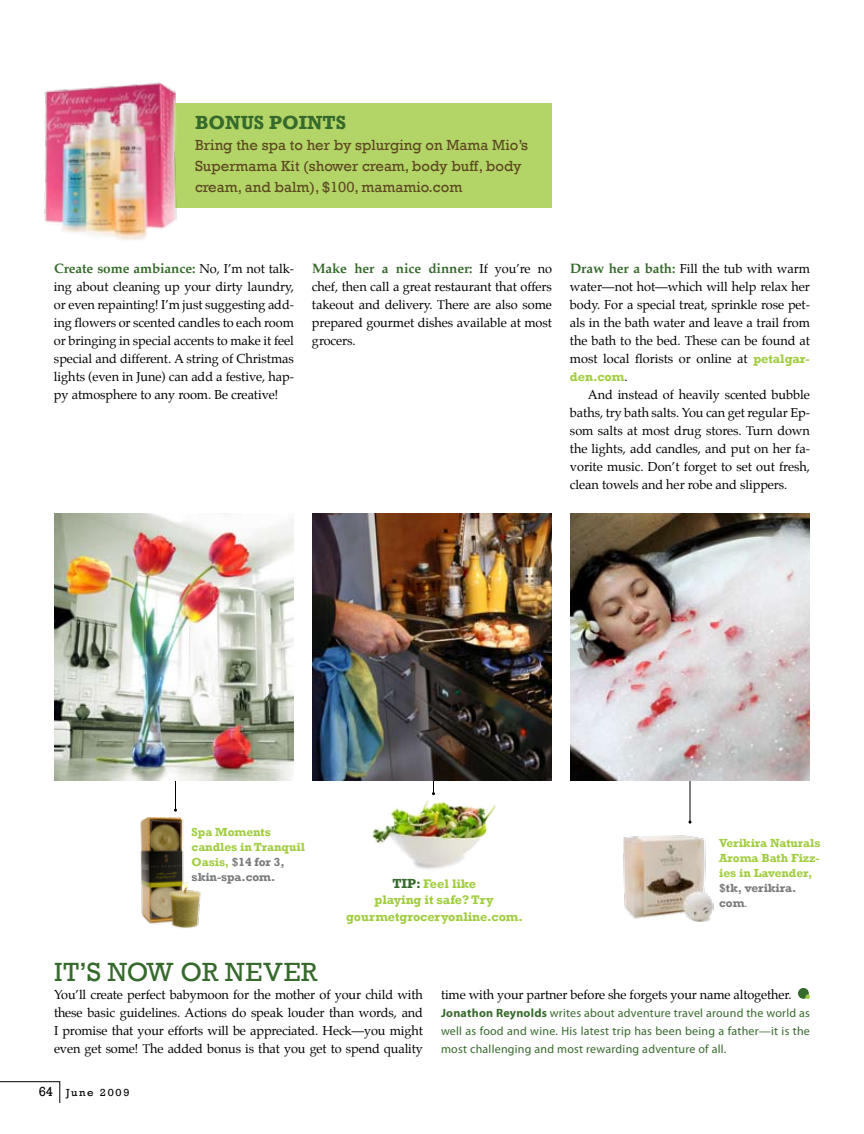
<style>
.page{position:relative;width:864px;height:1134px;background:#fff}
.page>*{position:absolute;margin:0;border:0;box-sizing:border-box;transform-origin:0 0}
.t1{font:27px "Rockwell";letter-spacing:.02em;color:#366a2c}
.t2{font:700 19.5px "Rockwell";color:#366a2c}
.t3{font:15px/21px "Rockwell";color:#5d4821}
.t4{font:700 13.5px "Palatino";letter-spacing:-.005em;color:#366a2c}
.t5{font:12.75px/18px "Palatino";letter-spacing:-.005em;color:#000;text-align:justify}
.t6{font:700 12.75px/16.5px "Rockwell";letter-spacing:-.005em;color:#a1cd41;text-align:center}
.t7{font:12px/18px "Myriad Pro";letter-spacing:.02em;color:#366a2c;text-align:justify}
.t8{font:700 12px/15px "Rockwell";letter-spacing:-.005em;color:#a1cd41}
.t9{font:700 12px/15px "Rockwell";letter-spacing:-.005em;color:#797b7d}
.t10{font:10.5px "Rockwell";letter-spacing:.15em;color:#000;scale:1.08 1}
.s1{font-weight:400;font-size:12.75px;color:#000}
.s2{font-weight:700;font-size:13.5px;color:#366a2c}
.s3{font-family:"Rockwell";font-weight:700;color:#a1cd41}
.s4{font-family:"Palatino";font-weight:400;color:#000}
.s5{color:#797b7d}
.s6{font-family:"Palatino";font-weight:400}
.s7{font-size:13.5px;color:#366a2c}
.s8{font-size:13.5px}
.s9{font-weight:700}
</style>
<div class="page">
<img style="left:623px;top:835px;width:91px;height:86px">
<img style="left:140px;top:817px;width:61px;height:111px">
<hr style="left:690px;top:740px;width:1px;height:82px;background:#000">
<hr style="left:175px;top:750px;width:1px;height:60px;background:#000">
<img style="left:54px;top:513px;width:240px;height:267px">
<img style="left:372px;top:795px;width:124px;height:74px">
<hr style="left:433px;top:680px;width:1px;height:114px;background:#000">
<img style="left:312px;top:513px;width:240px;height:267px">
<img style="left:570px;top:513px;width:240px;height:267px">
<div style="left:54px;top:103px;width:498px;height:104px;background:#b3d567"></div>
<img style="left:44px;top:82px;width:136px;height:158px">
<div style="left:798px;top:988px;width:11px;height:11px;background:#366a2c;border-radius:50%"></div>
<svg style="left:805px;top:994px;width:5px;height:5px"></svg>
<svg style="left:0;top:1081px;width:60px;height:22px"></svg>
<h2 class="t2" style="left:195px;top:110px;width:140px">Bonus Points</h2>
<p class="t3" style="left:195px;top:135px;width:334px">Bring the spa to her by splurging on Mama Mio’s<br>Supermama Kit (shower cream, body buff, body cream, and balm), $100, mamamio.com</p>
<p class="t4" style="left:54px;top:257px;width:242px">Create some ambiance: <span class="s1">No, I’m not talk-</span></p>
<p class="t5" style="left:54px;top:277px;width:242px">ing about cleaning up your dirty laundry, or even repainting! I’m just suggesting add&shy;ing flowers or scented candles to each room or bringing in special accents to make it feel special and different. A string of Christmas lights (even in June) can add a festive, hap&shy;py atmosphere to any room. Be creative!</p>
<p class="t4" style="left:312px;top:257px;width:241px">Make her a nice dinner: <span class="s1">If you’re no</span></p>
<p class="t5" style="left:312px;top:277px;width:242px">chef, then call a great restaurant that offers takeout and delivery. There are also some prepared gourmet dishes available at most grocers.</p>
<p class="t5" style="left:570px;top:259px;width:242px"><span class="s2">Draw her a bath:</span> Fill the tub with warm water—not hot—which will help relax her body. For a special treat, sprinkle rose pet&shy;als in the bath water and leave a trail from the bath to the bed. These can be found at most local florists or online at <span class="s3">petalgar-</span></p>
<p class="t6" style="left:570px;top:368px;width:59px">den.com<span class="s4">.</span></p>
<p class="t5" style="left:570px;top:385px;width:241px;text-indent:18px">And instead of heavily scented bubble baths, try bath salts. You can get regular Ep&shy;som salts at most drug stores. Turn down the lights, add candles, and put on her fa&shy;vorite music. Don’t forget to set out fresh, clean towels and her robe and slippers.</p>
<p class="t8" style="left:192px;top:825px;width:115px">Spa Moments candles in Tranquil<br>Oasis, <span class="s5">$14 for 3, skin-spa.com.</span></p>
<p class="t8" style="left:719px;top:835px;width:103px;text-align:justify">Verikira Naturals Aroma Bath Fizz&shy;ies in Lavender,</p>
<p class="t9" style="left:719px;top:880px;width:79px">$tk, verikira. com<span class="s6">.</span></p>
<p class="t6" style="left:346px;top:875px;width:178px"><span class="s7">Tip:</span> Feel like<br>playing it safe? Try gourmetgroceryonline.com.</p>
<h1 class="t1" style="left:54px;top:956px;width:265px">It ’s now or never</h1>
<p class="t5" style="left:54px;top:986px;width:371px">You’ll create perfect babymoon for the mother of your child with these basic guidelines. Actions do speak louder than words, and I promise that your efforts will be appreciated. Heck—you might even get some! The added bonus is that you get to spend quality</p>
<p class="t10" style="left:39px;top:1086px;width:85px"><span class="s8">64</span> June 2009</p>
<p class="t5" style="left:441px;top:986px;width:352px">time with your partner before she forgets your name altogether.</p>
<p class="t7" style="left:441px;top:1004px;width:371px"><span class="s9">Jonathon Reynolds</span> writes about adventure travel around the world as well as food and wine. His latest trip has been being a father—it is the most challenging and most rewarding adventure of all.</p>
</div>
